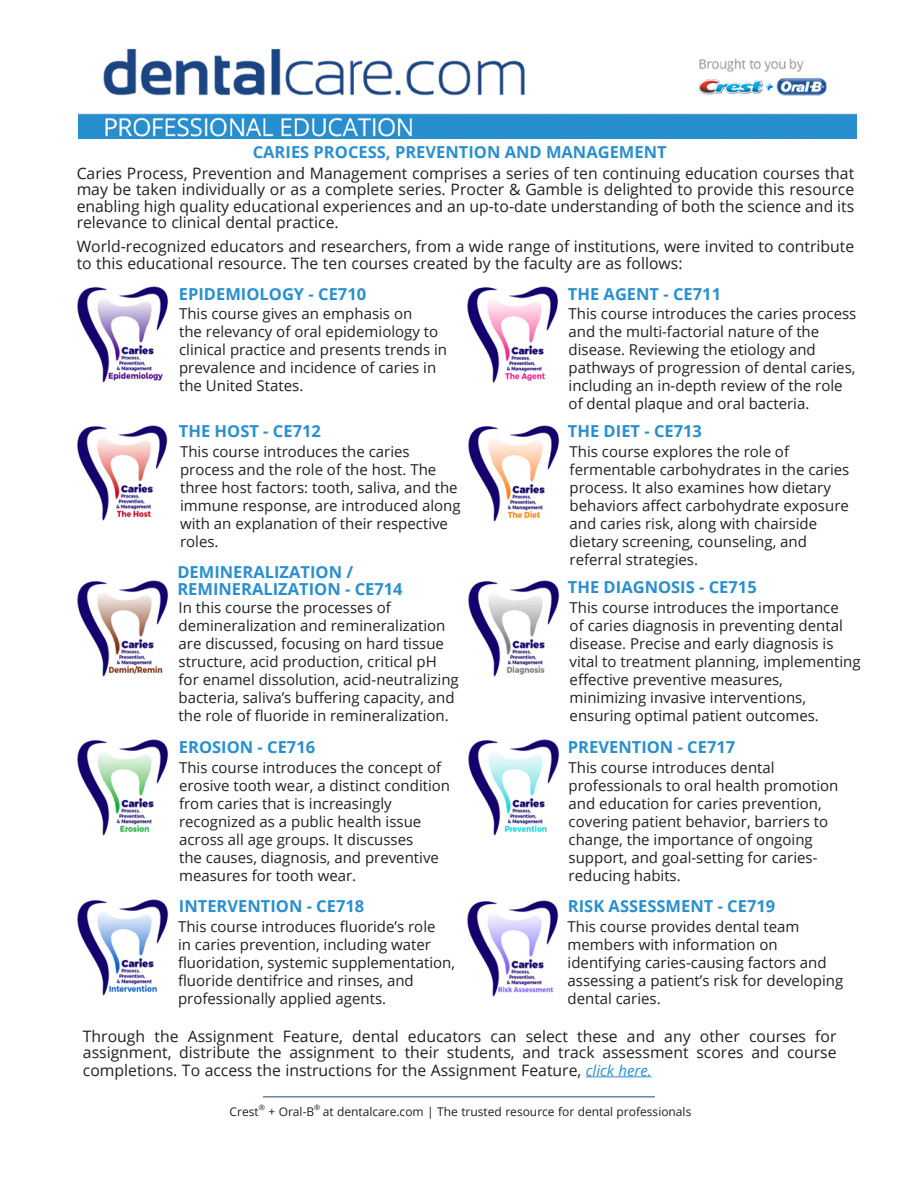
<style>
.page{position:relative;width:918px;height:1188px;background:#fff}
.page>*{position:absolute;margin:0;border:0;box-sizing:border-box;transform-origin:0 0}
.t1{font:700 16.5px "Open Sans";color:#298fce}
.t2{font:15.75px/16.5px "Open Sans";color:#231f20;text-align:justify}
.t3{font:15px/18px "Open Sans";color:#231f20}
.t4{font:700 15px "Open Sans";color:#231f20}
.t5{font:12px "Open Sans";color:#231f20}
.t6{font:7.5px "Open Sans";color:#231f20}
.s1{font-style:italic;font-size:15px;color:#298fce}
</style>
<div class="page">
<hr style="left:263px;top:1096px;width:392px;height:1px;background:#164481">
<img style="left:78px;top:48px;width:778px;height:90px">
<hr style="left:586px;top:1076px;width:66px;height:1px;background:#298fce">
<img style="left:77px;top:286px;width:92px;height:97px">
<img style="left:77px;top:425px;width:91px;height:96px">
<img style="left:77px;top:580px;width:92px;height:97px">
<img style="left:77px;top:739px;width:92px;height:97px">
<img style="left:77px;top:899px;width:92px;height:97px">
<img style="left:467px;top:286px;width:92px;height:97px">
<img style="left:468px;top:425px;width:92px;height:97px">
<img style="left:468px;top:580px;width:92px;height:97px">
<img style="left:468px;top:739px;width:92px;height:97px">
<img style="left:467px;top:900px;width:92px;height:97px">
<p class="t1" style="left:253px;top:141px;width:415px">CARIES PROCESS, PREVENTION AND MANAGEMENT</p>
<p class="t2" style="left:77px;top:164px;width:779px">Caries Process, Prevention and Management comprises a series of ten continuing education courses that may be taken individually or as a complete series. Procter &amp; Gamble is delighted to provide this resource enabling high quality educational experiences and an up-to-date understanding of both the science and its relevance to clinical dental practice.</p>
<p class="t2" style="left:77px;top:238px;width:779px">World-recognized educators and researchers, from a wide range of institutions, were invited to contribute to this educational resource. The ten courses created by the faculty are as follows:</p>
<p class="t1" style="left:179px;top:282px;width:189px">EPIDEMIOLOGY - CE710</p>
<p class="t1" style="left:568px;top:282px;width:155px">THE AGENT - CE711</p>
<p class="t3" style="left:179px;top:304px;width:270px">This course gives an emphasis on<br>the relevancy of oral epidemiology to clinical practice and presents trends in prevalence and incidence of caries in the United States.</p>
<p class="t3" style="left:569px;top:304px;width:289px">This course introduces the caries process and the multi-factorial nature of the disease. Reviewing the etiology and pathways of progression of dental caries, including an in-depth review of the role of dental plaque and oral bacteria.</p>
<p class="t3" style="left:570px;top:442px;width:281px">This course explores the role of fermentable carbohydrates in the caries process. It also examines how dietary behaviors affect carbohydrate exposure and caries risk, along with chairside dietary screening, counseling, and referral strategies.</p>
<p class="t1" style="left:179px;top:419px;width:144px">THE HOST - CE712</p>
<p class="t1" style="left:568px;top:419px;width:136px">THE DIET - CE713</p>
<p class="t3" style="left:180px;top:442px;width:282px">This course introduces the caries process and the role of the host. The three host factors: tooth, saliva, and the immune response, are introduced along with an explanation of their respective roles.</p>
<p class="t1" style="left:177px;top:560px;width:177px">DEMINERALIZATION /</p>
<p class="t1" style="left:177px;top:577px;width:227px">REMINERALIZATION - CE714</p>
<p class="t1" style="left:568px;top:575px;width:190px">THE DIAGNOSIS - CE715</p>
<p class="t3" style="left:179px;top:598px;width:282px">In this course the processes of demineralization and remineralization are discussed, focusing on hard tissue structure, acid production, critical pH for enamel dissolution, acid-neutralizing bacteria, saliva’s buffering capacity, and the role of fluoride in remineralization.</p>
<p class="t3" style="left:570px;top:598px;width:292px">This course introduces the importance<br>of caries diagnosis in preventing dental disease. Precise and early diagnosis is vital to treatment planning, implementing effective preventive measures, minimizing invasive interventions, ensuring optimal patient outcomes.</p>
<p class="t1" style="left:179px;top:735px;width:138px">EROSION - CE716</p>
<p class="t1" style="left:568px;top:735px;width:169px">PREVENTION - CE717</p>
<p class="t3" style="left:179px;top:758px;width:273px">This course introduces the concept of erosive tooth wear, a distinct condition from caries that is increasingly recognized as a public health issue across all age groups. It discusses<br>the causes, diagnosis, and preventive measures for tooth wear.</p>
<p class="t3" style="left:178px;top:917px;width:279px">This course introduces fluoride’s role<br>in caries prevention, including water fluoridation, systemic supplementation, fluoride dentifrice and rinses, and professionally applied agents.</p>
<p class="t1" style="left:179px;top:894px;width:187px">INTERVENTION - CE718</p>
<p class="t3" style="left:569px;top:758px;width:271px">This course introduces dental professionals to oral health promotion and education for caries prevention, covering patient behavior, barriers to change, the importance of ongoing support, and goal-setting for caries&shy;reducing habits.</p>
<p class="t3" style="left:568px;top:917px;width:277px">This course provides dental team members with information on identifying caries-causing factors and assessing a patient’s risk for developing dental caries.</p>
<p class="t1" style="left:568px;top:894px;width:209px">RISK ASSESSMENT - CE719</p>
<p class="t2" style="left:83px;top:1027px;width:755px">Through the Assignment Feature, dental educators can select these and any other courses for assignment, distribute the assignment to their students, and track assessment scores and course completions. To access the instructions for the Assignment Feature, <span class="s1">click here.</span></p>
<p class="t4" style="left:456px;top:1072px;width:10px">1</p>
<p class="t5" style="left:230px;top:1103px;width:31px">Crest</p>
<p class="t6" style="left:259px;top:1102px;width:8px">®</p>
<p class="t5" style="left:268px;top:1103px;width:47px">+ Oral-B</p>
<p class="t6" style="left:314px;top:1102px;width:8px">®</p>
<p class="t5" style="left:323px;top:1103px;width:370px">at dentalcare.com | The trusted resource for dental professionals</p>
</div>
